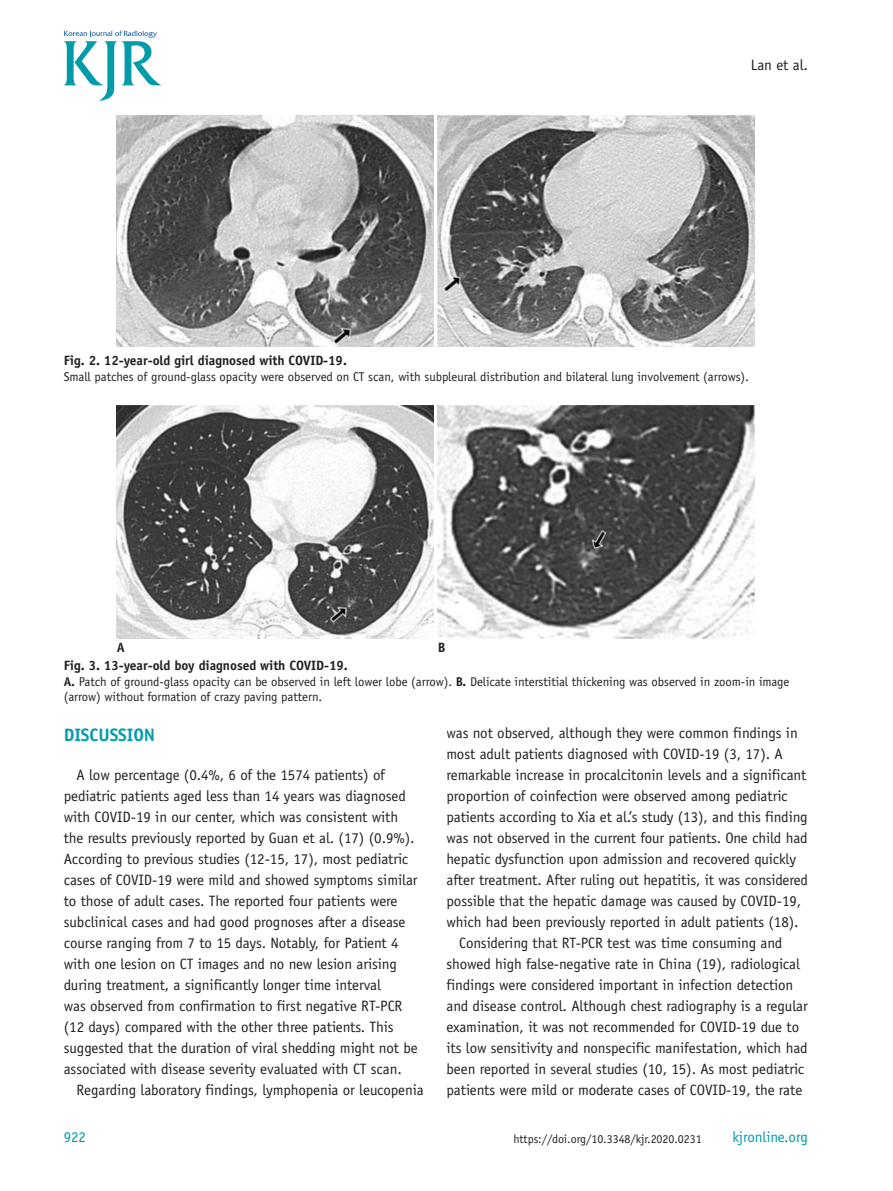
<style>
.page{position:relative;width:893px;height:1191px;background:#fff}
.page>*{position:absolute;margin:0;border:0;box-sizing:border-box;transform-origin:0 0}
.t1{font:700 18px "Officina Sans Std";letter-spacing:-.005em;color:#009caa}
.t2{font:15px/21px "Officina Sans Std";letter-spacing:-.005em;color:#231f20}
.t3{font:15px "Officina Sans Std";letter-spacing:-.005em;color:#009caa}
.t4{font:700 13.5px "Officina Sans Std";letter-spacing:-.005em;color:#231f20}
.t5{font:12.75px/15.3px "Officina Sans Std";letter-spacing:-.005em;color:#231f20}
.t6{font:12px "Officina Sans Std";letter-spacing:-.005em;color:#231f20}
.s1{font-weight:700}
</style>
<div class="page">
<svg style="left:64px;top:31px;width:97px;height:70px"></svg>
<img style="left:117px;top:405px;width:317px;height:233px">
<img style="left:438px;top:405px;width:317px;height:233px">
<img style="left:117px;top:115px;width:317px;height:231px">
<img style="left:438px;top:115px;width:317px;height:231px">
<p class="t2" style="left:751px;top:54px;width:59px">Lan et al.</p>
<p class="t4" style="left:64px;top:352px;width:285px">Fig. 2. 12-year-old girl diagnosed with COVID-19.</p>
<p class="t5" style="left:64px;top:369px;width:687px">Small patches of ground-glass opacity were observed on CT scan, with subpleural distribution and bilateral lung involvement (arrows).</p>
<p class="t4" style="left:117px;top:639px;width:10px">A</p>
<p class="t4" style="left:438px;top:639px;width:9px">B</p>
<p class="t4" style="left:64px;top:657px;width:286px">Fig. 3. 13-year-old boy diagnosed with COVID-19.</p>
<p class="t5" style="left:64px;top:674px;width:727px"><span class="s1">A.</span> Patch of ground-glass opacity can be observed in left lower lobe (arrow). <span class="s1">B.</span> Delicate interstitial thickening was observed in zoom-in image (arrow) without formation of crazy paving pattern.</p>
<p class="t1" style="left:64px;top:723px;width:93px">DISCUSSION</p>
<p class="t2" style="left:64px;top:764px;width:355px;text-indent:13px">A low percentage (0.4%, 6 of the 1574 patients) of pediatric patients aged less than 14 years was diagnosed with COVID-19 in our center, which was consistent with the results previously reported by Guan et al. (17) (0.9%).<br>According to previous studies (12-15, 17), most pediatric cases of COVID-19 were mild and showed symptoms similar to those of adult cases. The reported four patients were subclinical cases and had good prognoses after a disease course ranging from 7 to 15 days. Notably, for Patient 4 with one lesion on CT images and no new lesion arising during treatment, a significantly longer time interval<br>was observed from confirmation to first negative RT-PCR (12 days) compared with the other three patients. This suggested that the duration of viral shedding might not be associated with disease severity evaluated with CT scan.</p>
<p class="t2" style="left:77px;top:1079px;width:349px">Regarding laboratory findings, lymphopenia or leucopenia</p>
<p class="t3" style="left:64px;top:1128px;width:24px">922</p>
<p class="t2" style="left:446px;top:722px;width:353px">was not observed, although they were common findings in</p>
<p class="t2" style="left:446px;top:743px;width:338px">most adult patients diagnosed with COVID-19 (3, 17). A</p>
<p class="t2" style="left:446px;top:764px;width:361px">remarkable increase in procalcitonin levels and a significant</p>
<p class="t2" style="left:446px;top:785px;width:343px">proportion of coinfection were observed among pediatric</p>
<p class="t2" style="left:446px;top:806px;width:363px">patients according to Xia et al.’s study (13), and this finding</p>
<p class="t2" style="left:446px;top:827px;width:363px">was not observed in the current four patients. One child had</p>
<p class="t2" style="left:446px;top:848px;width:351px">hepatic dysfunction upon admission and recovered quickly</p>
<p class="t2" style="left:446px;top:869px;width:363px">after treatment. After ruling out hepatitis, it was considered</p>
<p class="t2" style="left:446px;top:890px;width:356px">possible that the hepatic damage was caused by COVID-19,</p>
<p class="t2" style="left:446px;top:911px;width:354px">which had been previously reported in adult patients (18).</p>
<p class="t2" style="left:459px;top:932px;width:325px">Considering that RT-PCR test was time consuming and</p>
<p class="t2" style="left:446px;top:953px;width:355px">showed high false-negative rate in China (19), radiological</p>
<p class="t2" style="left:446px;top:974px;width:348px">findings were considered important in infection detection</p>
<p class="t2" style="left:446px;top:995px;width:363px">and disease control. Although chest radiography is a regular</p>
<p class="t2" style="left:446px;top:1016px;width:354px">examination, it was not recommended for COVID-19 due to</p>
<p class="t2" style="left:446px;top:1037px;width:363px">its low sensitivity and nonspecific manifestation, which had</p>
<p class="t2" style="left:446px;top:1058px;width:359px">been reported in several studies (10, 15). As most pediatric</p>
<p class="t2" style="left:446px;top:1079px;width:357px">patients were mild or moderate cases of COVID-19, the rate</p>
<p class="t6" style="left:513px;top:1132px;width:190px">https://doi.org/10.3348/kjr.2020.0231</p>
<p class="t3" style="left:732px;top:1128px;width:77px">kjronline.org</p>
</div>
